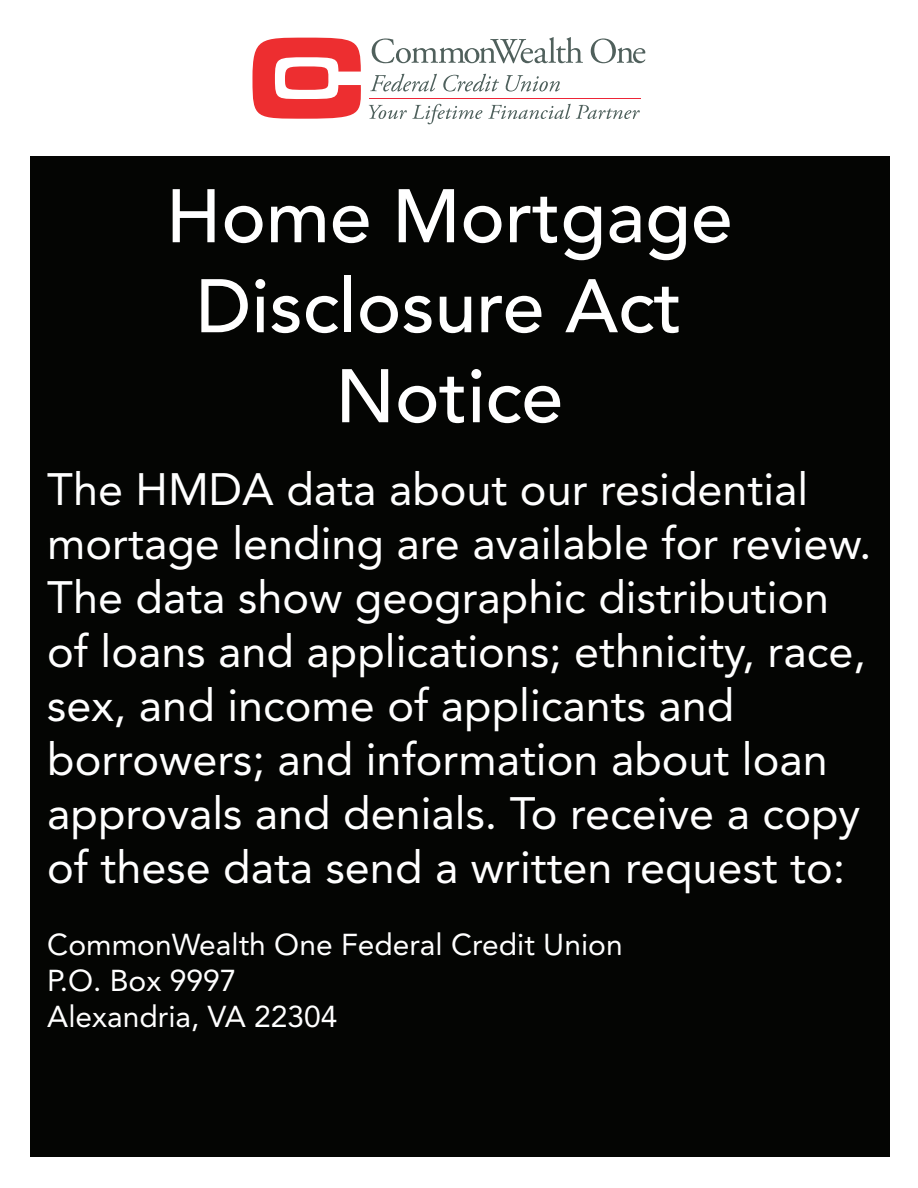
<style>
.page{position:relative;width:918px;height:1188px;background:#fff}
.page>*{position:absolute;margin:0;border:0;box-sizing:border-box;transform-origin:0 0}
.t1{font:500 75px/90px "Avenir LT Std";color:#fff;text-align:center}
.t2{font:45px/54px "Avenir LT Std";color:#fff}
.t3{font:30px/36px "Avenir LT Std";color:#fff}
</style>
<div class="page">
<svg style="left:252px;top:37px;width:109px;height:82px"></svg>
<svg style="left:372px;top:37px;width:211px;height:26px"></svg>
<svg style="left:591px;top:38px;width:54px;height:25px"></svg>
<svg style="left:370px;top:74px;width:67px;height:17px"></svg>
<svg style="left:443px;top:74px;width:56px;height:18px"></svg>
<svg style="left:505px;top:75px;width:55px;height:17px"></svg>
<svg style="left:369px;top:104px;width:271px;height:20px"></svg>
<hr style="left:370px;top:98px;width:271px;height:1px;background:#ed2537">
<div style="left:31px;top:157px;width:859px;height:1000px;background:#040503"></div>
<h1 class="t1" style="left:166px;top:173px;width:568px">Home Mortgage<br>Disclosure Act<br>Notice</h1>
<p class="t2" style="left:47px;top:462px;width:826px">The HMDA data about our residential mortage lending are available for review.<br>The data show geographic distribution of loans and applications; ethnicity, race, sex, and income of applicants and borrowers; and information about loan approvals and denials. To receive a copy of these data send a written request to:</p>
<p class="t3" style="left:47px;top:927px;width:577px">CommonWealth One Federal Credit Union<br>P.O. Box 9997<br>Alexandria, VA 22304</p>
</div>
